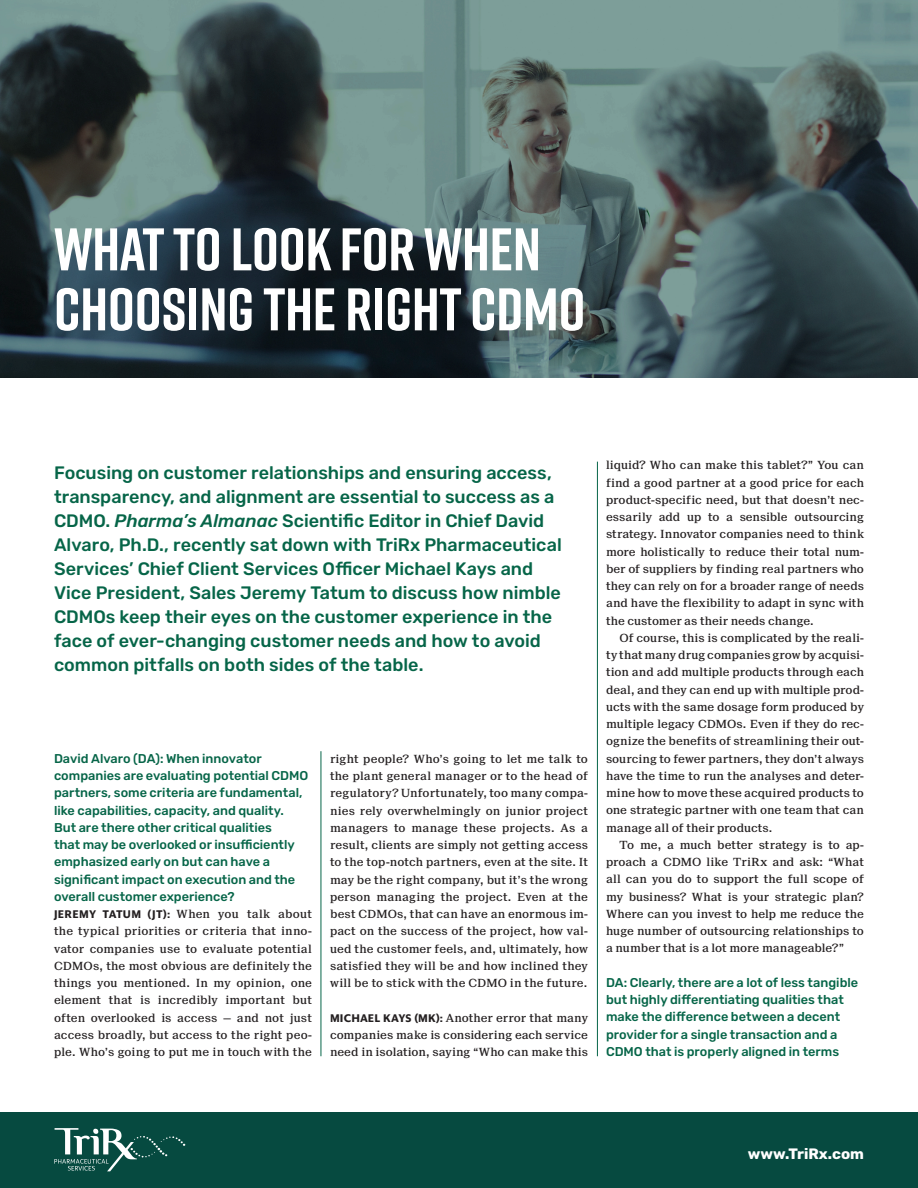
<style>
.page{position:relative;width:918px;height:1188px;background:#fff}
.page>*{position:absolute;margin:0;border:0;box-sizing:border-box;transform-origin:0 0}
.t1{font:700 60px/60px "Rift";letter-spacing:-.005em;color:#fff}
.Subhead{font:500 18px/24px "Rubik";color:#066548}
.t2{font:700 15px "Rubik";color:#fff}
.Subhead-2{font:500 12.75px/17.2px "Rubik";color:#066548}
.Bodycopy_just{font:500 11.25px/17.2px "Suisse Neue";letter-spacing:.005em;color:#231f20;text-align:justify}
.s1{font-style:italic}
.s2{font-family:"Sanomat Sans Text";font-weight:700}
</style>
<div class="page">
<svg style="left:0;top:0;width:918px;height:378px;background:#465b5d"></svg>
<hr style="left:321px;top:751px;width:1px;height:305px;background:#066548">
<hr style="left:597px;top:462px;width:1px;height:594px;background:#066548">
<div style="left:0;top:1112px;width:918px;height:76px;background:#064a40"></div>
<svg style="left:54px;top:1128px;width:131px;height:43px"></svg>
<p class="t1" style="left:54px;top:218px;width:533px">WHAT TO LOOK FOR WHEN<br>CHOOSING THE RIGHT CDMO</p>
<p class="Subhead" style="left:54px;top:461px;width:509px">Focusing on customer relationships and ensuring access, transparency, and alignment are essential to success as a CDMO. <span class="s1">Pharma’s Almanac</span> Scientific Editor in Chief David Alvaro, Ph.D., recently sat down with TriRx Pharmaceutical Services’ Chief Client Services Officer Michael Kays and Vice President, Sales Jeremy Tatum to discuss how nimble CDMOs keep their eyes on the customer experience in the face of ever-changing customer needs and how to avoid common pitfalls on both sides of the table.</p>
<p class="Subhead-2" style="left:54px;top:750px;width:256px">David Alvaro (DA): When innovator companies are evaluating potential CDMO partners, some criteria are fundamental, like capabilities, capacity, and quality.<br>But are there other critical qualities<br>that may be overlooked or insufficiently emphasized early on but can have a significant impact on execution and the overall customer experience?</p>
<p class="Bodycopy_just" style="left:54px;top:906px;width:260px"><span class="s2">JEREMY TATUM (JT):</span> When you talk about the typical priorities or criteria that inno&shy;vator companies use to evaluate potential CDMOs, the most obvious are definitely the things you mentioned. In my opinion, one element that is incredibly important but often overlooked is access — and not just access broadly, but access to the right peo&shy;ple. Who’s going to put me in touch with the</p>
<p class="Bodycopy_just" style="left:330px;top:750px;width:260px">right people? Who’s going to let me talk to the plant general manager or to the head of regulatory? Unfortunately, too many compa&shy;nies rely overwhelmingly on junior project managers to manage these projects. As a result, clients are simply not getting access to the top-notch partners, even at the site. It may be the right company, but it’s the wrong person managing the project. Even at the best CDMOs, that can have an enormous im&shy;pact on the success of the project, how val&shy;ued the customer feels, and, ultimately, how satisfied they will be and how inclined they will be to stick with the CDMO in the future.</p>
<p class="Bodycopy_just" style="left:330px;top:1009px;width:260px"><span class="s2">MICHAEL KAYS (MK):</span> Another error that many companies make is considering each service need in isolation, saying “Who can make this</p>
<p class="Bodycopy_just" style="left:606px;top:457px;width:260px">liquid? Who can make this tablet?” You can find a good partner at a good price for each product-specific need, but that doesn’t nec&shy;essarily add up to a sensible outsourcing strategy. Innovator companies need to think more holistically to reduce their total num&shy;ber of suppliers by finding real partners who they can rely on for a broader range of needs and have the flexibility to adapt in sync with the customer as their needs change.</p>
<p class="Bodycopy_just" style="left:606px;top:629px;width:260px;text-indent:14px">Of course, this is complicated by the reali&shy;ty that many drug companies grow by acquisi&shy;tion and add multiple products through each deal, and they can end up with multiple prod&shy;ucts with the same dosage form produced by multiple legacy CDMOs. Even if they do rec&shy;ognize the benefits of streamlining their out&shy;sourcing to fewer partners, they don’t always have the time to run the analyses and deter&shy;mine how to move these acquired products to one strategic partner with one team that can manage all of their products.</p>
<p class="Bodycopy_just" style="left:606px;top:836px;width:260px;text-indent:14px">To me, a much better strategy is to ap&shy;proach a CDMO like TriRx and ask: “What all can you do to support the full scope of my business? What is your strategic plan?<br>Where can you invest to help me reduce the huge number of outsourcing relationships to a number that is a lot more manageable?”</p>
<p class="Subhead-2" style="left:606px;top:974px;width:254px">DA: Clearly, there are a lot of less tangible but highly differentiating qualities that make the difference between a decent provider for a single transaction and a CDMO that is properly aligned in terms</p>
<p class="t2" style="left:748px;top:1145px;width:118px">www.TriRx.com</p>
</div>
